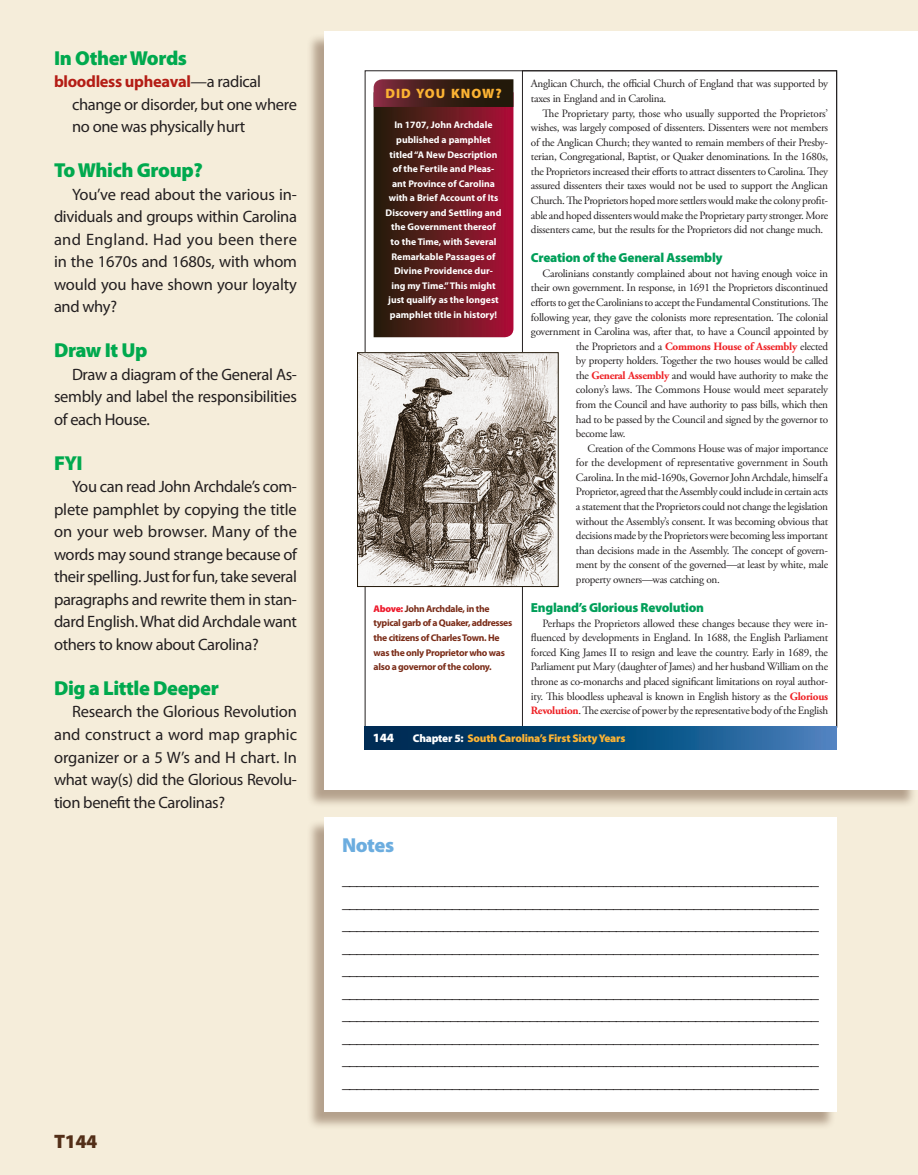
<style>
.page{position:relative;width:918px;height:1175px;background:#fff}
.page>*{position:absolute;margin:0;border:0;box-sizing:border-box;transform-origin:0 0}
.B{font:900 20.25px "Myriad Pro";letter-spacing:-.02em;color:#00a94e}
.D{font:900 20.25px "Myriad Pro";letter-spacing:-.02em;color:#6caddf}
.t1{font:900 19.5px "Myriad Pro";color:#532f18}
.Body_San_Serif{font:700 16.5px/22.5px "Myriad Pro";color:#231f20;text-align:justify}
.Body_Text{font:16.5px/22.5px "Myriad Pro";letter-spacing:-.02em;color:#231f20;text-align:justify}
.In_Other_Words{font:16.5px/22.5px "Myriad Pro";letter-spacing:-.02em;color:#231f20}
.t2{font:900 13.65px "Myriad Pro";letter-spacing:.075em;color:#fcb333}
.t3{font:900 13.05px "Myriad Pro";letter-spacing:-.02em;color:#009f59}
.t4{font:900 12.6px "Myriad Pro";color:#fff}
.t5{font:11.1px/14.5px "Adobe Garamond Pro";letter-spacing:-.025em;color:#231f20;text-align:justify}
.t6{font:900 11.1px "Myriad Pro";letter-spacing:-.02em;color:#fcb333}
.t7{font:700 9.75px/14.5px "Myriad Pro";color:#fff;text-align:center}
.t8{font:700 9.75px/14.5px "Myriad Pro";letter-spacing:-.03em;color:#7b2d19}
.s1{font-weight:700;color:#b41d15}
.s2{font-style:italic}
.s3{font-weight:900;color:#ee1b2d}
.s4{font-weight:700;color:#ee1f23}
.s5{color:#fff}
</style>
<div class="page">
<div style="left:0;top:0;width:918px;height:1174px;background:#f5edda"></div>
<div style="left:306px;top:33px;width:611px;height:775px;background:#532f18;opacity:.4"></div>
<div style="left:324px;top:32px;width:594px;height:758px;background:#fff"></div>
<svg style="left:374px;top:79px;width:139px;height:258px;background:#621a1f"></svg>
<img style="left:359px;top:354px;width:197px;height:231px">
<div style="left:357px;top:352px;width:201px;height:235px;border:1px solid #22190a"></div>
<svg style="left:365px;top:726px;width:472px;height:23px;background:#114d7e"></svg>
<div style="left:306px;top:819px;width:530px;height:310px;background:#532f18;opacity:.4"></div>
<div style="left:324px;top:818px;width:513px;height:294px;background:#fff"></div>
<p class="B" style="left:54px;top:44px;width:135px">In Other Words</p>
<p class="In_Other_Words" style="left:72px;top:70px;width:226px;text-indent:-18px"><span class="s1">bloodless upheaval</span><span class="s2">—</span>a radical change or disorder, but one where no one was physically hurt</p>
<p class="B" style="left:54px;top:157px;width:150px">To Which Group?</p>
<p class="Body_Text" style="left:54px;top:183px;width:245px;text-indent:18px">You’ve read about the various in&shy;dividuals and groups within Carolina and England. Had you been there in the 1670s and 1680s, with whom would you have shown your loyalty and why?</p>
<p class="B" style="left:54px;top:337px;width:95px">Draw It Up</p>
<p class="Body_Text" style="left:54px;top:363px;width:245px;text-indent:18px">Draw a diagram of the General As&shy;sembly and label the responsibilities of each House.</p>
<p class="B" style="left:54px;top:449px;width:30px">FYI</p>
<p class="Body_Text" style="left:54px;top:475px;width:245px;text-indent:18px">You can read John Archdale’s com&shy;plete pamphlet by copying the title on your web browser. Many of the words may sound strange because of their spelling. Just for fun, take several paragraphs and rewrite them in stan&shy;dard English. What did Archdale want others to know about Carolina?</p>
<p class="B" style="left:54px;top:674px;width:166px">Dig a Little Deeper</p>
<p class="Body_Text" style="left:54px;top:700px;width:245px;text-indent:18px">Research the Glorious Revolution and construct a word map graphic organizer or a 5 W’s and H chart. In what way(s) did the Glorious Revolu&shy;tion benefit the Carolinas?</p>
<h2 class="t1" style="left:54px;top:1128px;width:45px">T144</h2>
<p class="t2" style="left:385px;top:85px;width:118px">DID YOU KNOW?</p>
<p class="t7" style="left:386px;top:118px;width:117px">In 1707, John Archdale published a pamphlet titled “A New Description of the Fertile and Pleas&shy;ant Province of Carolina with a Brief Account of Its<br>Discovery and Settling and the Government thereof to the Time, with Several<br>Remarkable Passages of<br>Divine Providence dur-<br>ing my Time.” This might just qualify as the longest pamphlet title in history!</p>
<p class="t8" style="left:374px;top:601px;width:140px"><span class="s3">Above:</span> John Archdale, in the typical garb of a Quaker, addresses the citizens of Charles Town. He was the only Proprietor who was also a governor of the colony.</p>
<p class="t5" style="left:531px;top:77px;width:299px">Anglican Church, the official Church of England that was supported by</p>
<p class="t5" style="left:531px;top:92px;width:137px">taxes in England and in Carolina.</p>
<p class="t5" style="left:543px;top:106px;width:287px">The Proprietary party, those who usually supported the Proprietors’</p>
<p class="t5" style="left:531px;top:121px;width:299px">wishes, was largely composed of dissenters. Dissenters were not members</p>
<p class="t5" style="left:531px;top:135px;width:299px">of the Anglican Church; they wanted to remain members of their Presby-</p>
<p class="t5" style="left:531px;top:150px;width:299px">terian, Congregational, Baptist, or Quaker denominations. In the 1680s,</p>
<p class="t5" style="left:531px;top:164px;width:299px">the Proprietors increased their efforts to attract dissenters to Carolina. They</p>
<p class="t5" style="left:531px;top:179px;width:299px">assured dissenters their taxes would not be used to support the Anglican</p>
<p class="t5" style="left:531px;top:193px;width:299px">Church. The Proprietors hoped more settlers would make the colony profit-</p>
<p class="t5" style="left:531px;top:208px;width:299px">able and hoped dissenters would make the Proprietary party stronger. More</p>
<p class="t5" style="left:531px;top:223px;width:294px">dissenters came, but the results for the Proprietors did not change much.</p>
<p class="t3" style="left:531px;top:249px;width:193px">Creation of the General Assembly</p>
<p class="t5" style="left:543px;top:266px;width:287px">Carolinians constantly complained about not having enough voice in</p>
<p class="t5" style="left:531px;top:281px;width:299px">their own government. In response, in 1691 the Proprietors discontinued</p>
<p class="t5" style="left:531px;top:295px;width:299px">efforts to get the Carolinians to accept the Fundamental Constitutions. The</p>
<p class="t5" style="left:531px;top:310px;width:299px">following year, they gave the colonists more representation. The colonial</p>
<p class="t5" style="left:531px;top:325px;width:299px">government in Carolina was, after that, to have a Council appointed by</p>
<p class="t5" style="left:576px;top:339px;width:254px">the Proprietors and a <span class="s4">Commons House of Assembly</span> elected</p>
<p class="t5" style="left:576px;top:354px;width:254px">by property holders. Together the two houses would be called</p>
<p class="t5" style="left:576px;top:368px;width:254px">the <span class="s4">General Assembly</span> and would have authority to make the</p>
<p class="t5" style="left:576px;top:383px;width:254px">colony’s laws. The Commons House would meet separately</p>
<p class="t5" style="left:576px;top:397px;width:254px">from the Council and have authority to pass bills, which then</p>
<p class="t5" style="left:576px;top:412px;width:254px">had to be passed by the Council and signed by the governor to</p>
<p class="t5" style="left:576px;top:427px;width:51px">become law.</p>
<p class="t5" style="left:588px;top:441px;width:242px">Creation of the Commons House was of major importance</p>
<p class="t5" style="left:576px;top:456px;width:254px">for the development of representative government in South</p>
<p class="t5" style="left:576px;top:470px;width:254px">Carolina. In the mid-1690s, Governor John Archdale, himself a</p>
<p class="t5" style="left:576px;top:485px;width:254px">Proprietor, agreed that the Assembly could include in certain acts</p>
<p class="t5" style="left:576px;top:499px;width:254px">a statement that the Proprietors could not change the legislation</p>
<p class="t5" style="left:576px;top:514px;width:254px">without the Assembly’s consent. It was becoming obvious that</p>
<p class="t5" style="left:576px;top:529px;width:254px">decisions made by the Proprietors were becoming less important</p>
<p class="t5" style="left:576px;top:543px;width:254px">than decisions made in the Assembly. The concept of govern-</p>
<p class="t5" style="left:576px;top:558px;width:254px">ment by the consent of the governed—at least by white, male</p>
<p class="t5" style="left:576px;top:572px;width:146px">property owners—was catching on.</p>
<p class="t3" style="left:531px;top:599px;width:175px">England’s Glorious Revolution</p>
<p class="t5" style="left:531px;top:616px;width:299px;text-indent:12px">Perhaps the Proprietors allowed these changes because they were in&shy;fluenced by developments in England. In 1688, the English Parliament forced King James II to resign and leave the country. Early in 1689, the Parliament put Mary (daughter of James) and her husband William on the throne as co-monarchs and placed significant limitations on royal author&shy;ity. This bloodless upheaval is known in English history as the <span class="s4">Glorious Revolution</span>. The exercise of power by the representative body of the English</p>
<p class="t4" style="left:373px;top:729px;width:23px">144</p>
<p class="t6" style="left:413px;top:730px;width:214px"><span class="s5">Chapter 5:</span> South Carolina’s First Sixty Years</p>
<p class="D" style="left:342px;top:831px;width:54px">Notes</p>
<p class="Body_San_Serif" style="left:342px;top:868px;width:479px">_________________________________________________________________ _________________________________________________________________ __________________________________________________________________ _________________________________________________________________ _________________________________________________________________ _________________________________________________________________ __________________________________________________________________ _________________________________________________________________ _________________________________________________________________ _________________________________________________________________</p>
</div>
